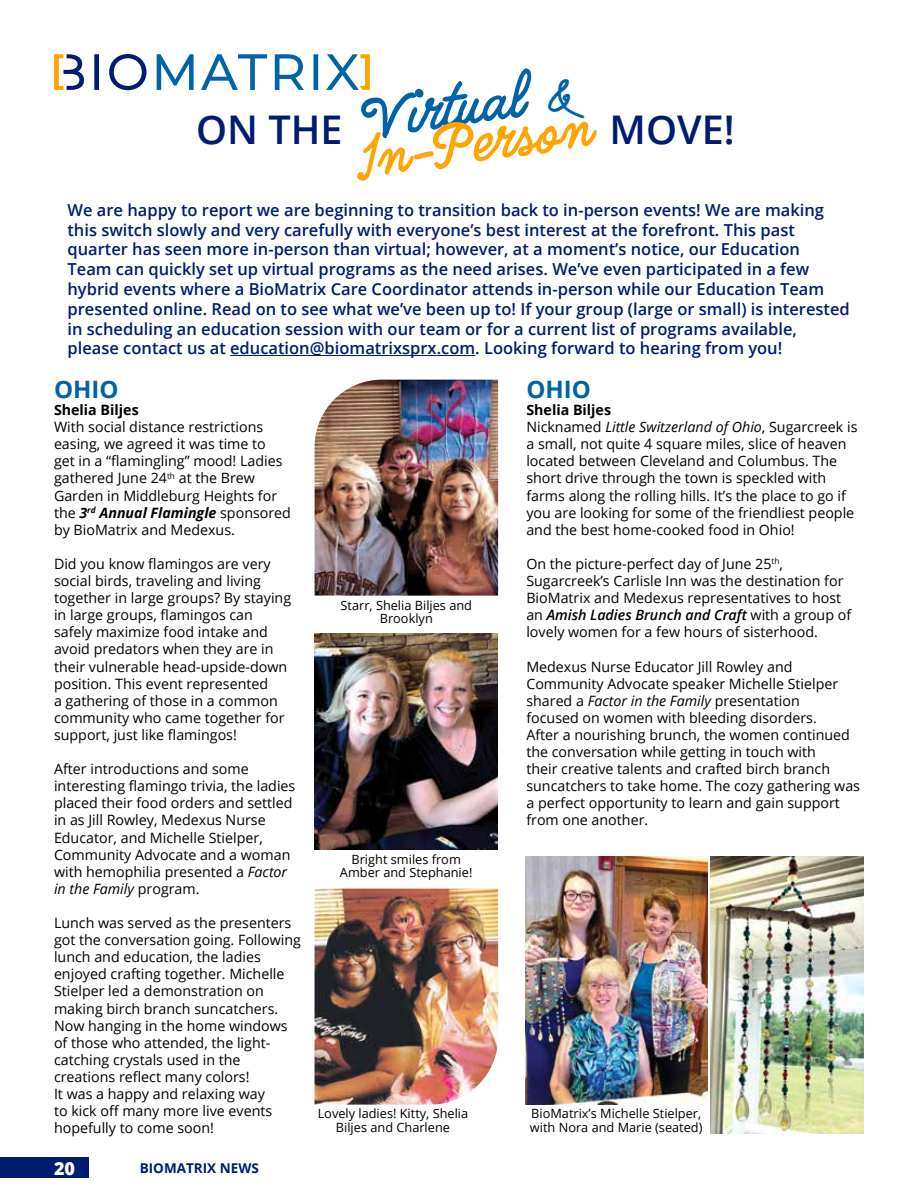
<style>
.page{position:relative;width:918px;height:1188px;background:#fff}
.page>*{position:absolute;margin:0;border:0;box-sizing:border-box;transform-origin:0 0}
.t1{font:50.4px/37.8px "Quimby Gubernatorial";color:#ffa400}
.t2{font:600 39.45px "Open Sans";color:#001c71}
.t3{font:700 24px "Open Sans";color:#0063a6}
.t4{font:800 18px "Open Sans";color:#fff}
.t5{font:600 16.5px/19.8px "Open Sans";color:#001c71}
.t6{font:14.25px/17.1px "Open Sans";color:#000}
.t7{font:700 14.25px "Open Sans";color:#000}
.t8{font:700 13.5px "Open Sans";color:#001c71}
.t9{font:12.75px/13.5px "Open Sans";color:#000;text-align:center}
.s1{color:#0063a6}
.s2{font-size:32.7px;color:#0063a6}
.s3{font-weight:700;font-style:italic}
.s4{font-style:italic}
.s5{font-weight:700}
.s6{font-weight:600;font-style:italic}
</style>
<div class="page">
<img style="left:315px;top:889px;width:183px;height:216px">
<hr style="left:917px;top:796px;width:1px;height:392px;background:#6aaae4">
<div style="left:0;top:1158px;width:89px;height:20px;background:#001c71"></div>
<svg style="left:157px;top:54px;width:213px;height:36px"></svg>
<svg style="left:54px;top:54px;width:93px;height:36px"></svg>
<hr style="left:230px;top:355px;width:245px;height:1px;background:#001c71">
<img style="left:315px;top:380px;width:183px;height:216px">
<img style="left:314px;top:634px;width:184px;height:216px">
<img style="left:525px;top:856px;width:182px;height:248px">
<img style="left:711px;top:856px;width:153px;height:278px">
<h1 class="t1" style="left:348px;top:103px;width:237px;rotate:-8deg"><span class="s1">Virtual</span> <span class="s2">&amp;<br></span>In-Person</h1>
<p class="t5" style="left:68px;top:199px;width:784px">We are happy to report we are beginning to transition back to in-person events! We are making this switch slowly and very carefully with everyone’s best interest at the forefront. This past quarter has seen more in-person than virtual; however, at a moment’s notice, our Education<br>Team can quickly set up virtual programs as the need arises. We’ve even participated in a few hybrid events where a BioMatrix Care Coordinator attends in-person while our Education Team presented online. Read on to see what we’ve been up to! If your group (large or small) is interested in scheduling an education session with our team or for a current list of programs available, please contact us at education@biomatrixsprx.com. Looking forward to hearing from you!</p>
<h3 class="t3" style="left:54px;top:372px;width:66px">OHIO</h3>
<p class="t7" style="left:54px;top:400px;width:86px">Shelia Biljes</p>
<p class="t6" style="left:54px;top:418px;width:239px">With social distance restrictions easing, we agreed it was time to<br>get in a “flamingling” mood! Ladies gathered June 24<sup>th</sup> at the Brew<br>Garden in Middleburg Heights for the <span class="s3">3</span><sup>rd</sup> <span class="s3">Annual Flamingle</span> sponsored by BioMatrix and Medexus.</p>
<p class="t6" style="left:54px;top:555px;width:239px">Did you know flamingos are very social birds, traveling and living together in large groups? By staying in large groups, flamingos can safely maximize food intake and avoid predators when they are in their vulnerable head-upside-down position. This event represented<br>a gathering of those in a common community who came together for support, just like flamingos!</p>
<p class="t6" style="left:54px;top:760px;width:243px">After introductions and some interesting flamingo trivia, the ladies placed their food orders and settled in as Jill Rowley, Medexus Nurse<br>Educator, and Michelle Stielper,<br>Community Advocate and a woman with hemophilia presented a <span class="s4">Factor in the Family</span> program.</p>
<p class="t6" style="left:54px;top:914px;width:249px">Lunch was served as the presenters got the conversation going. Following lunch and education, the ladies enjoyed crafting together. Michelle<br>Stielper led a demonstration on making birch branch suncatchers.<br>Now hanging in the home windows of those who attended, the light&shy;catching crystals used in the creations reflect many colors!<br>It was a happy and relaxing way<br>to kick off many more live events hopefully to come soon!</p>
<h2 class="t2" style="left:196px;top:102px;width:148px">ON THE</h2>
<h2 class="t2" style="left:610px;top:102px;width:127px">MOVE!</h2>
<h3 class="t3" style="left:526px;top:372px;width:66px">OHIO</h3>
<p class="t6" style="left:526px;top:401px;width:333px"><span class="s5">Shelia Biljes<br></span>Nicknamed <span class="s4">Little Switzerland of Ohio</span>, Sugarcreek is a small, not quite 4 square miles, slice of heaven located between Cleveland and Columbus. The short drive through the town is speckled with farms along the rolling hills. It’s the place to go if you are looking for some of the friendliest people and the best home-cooked food in Ohio!</p>
<p class="t6" style="left:526px;top:555px;width:326px">On the picture-perfect day of June 25<sup>th</sup>, Sugarcreek’s Carlisle Inn was the destination for BioMatrix and Medexus representatives to host an <span class="s6">Amish Ladies Brunch and Craft</span> with a group of lovely women for a few hours of sisterhood.</p>
<p class="t6" style="left:526px;top:658px;width:335px">Medexus Nurse Educator Jill Rowley and Community Advocate speaker Michelle Stielper shared a <span class="s4">Factor in the Family</span> presentation<br>focused on women with bleeding disorders.<br>After a nourishing brunch, the women continued the conversation while getting in touch with<br>their creative talents and crafted birch branch suncatchers to take home. The cozy gathering was a perfect opportunity to learn and gain support from one another.</p>
<p class="t9" style="left:341px;top:598px;width:133px">Starr, Shelia Biljes and<br>Brooklyn</p>
<p class="t9" style="left:340px;top:852px;width:134px">Bright smiles from<br>Amber and Stephanie!</p>
<p class="t9" style="left:318px;top:1107px;width:152px">Lovely ladies! Kitty, Shelia<br>Biljes and Charlene</p>
<p class="t9" style="left:530px;top:1107px;width:174px;text-align:left">BioMatrix’s Michelle Stielper, with Nora and Marie (seated)</p>
<p class="t4" style="left:54px;top:1154px;width:23px">20</p>
<p class="t8" style="left:140px;top:1158px;width:121px">BIOMATRIX NEWS</p>
</div>
